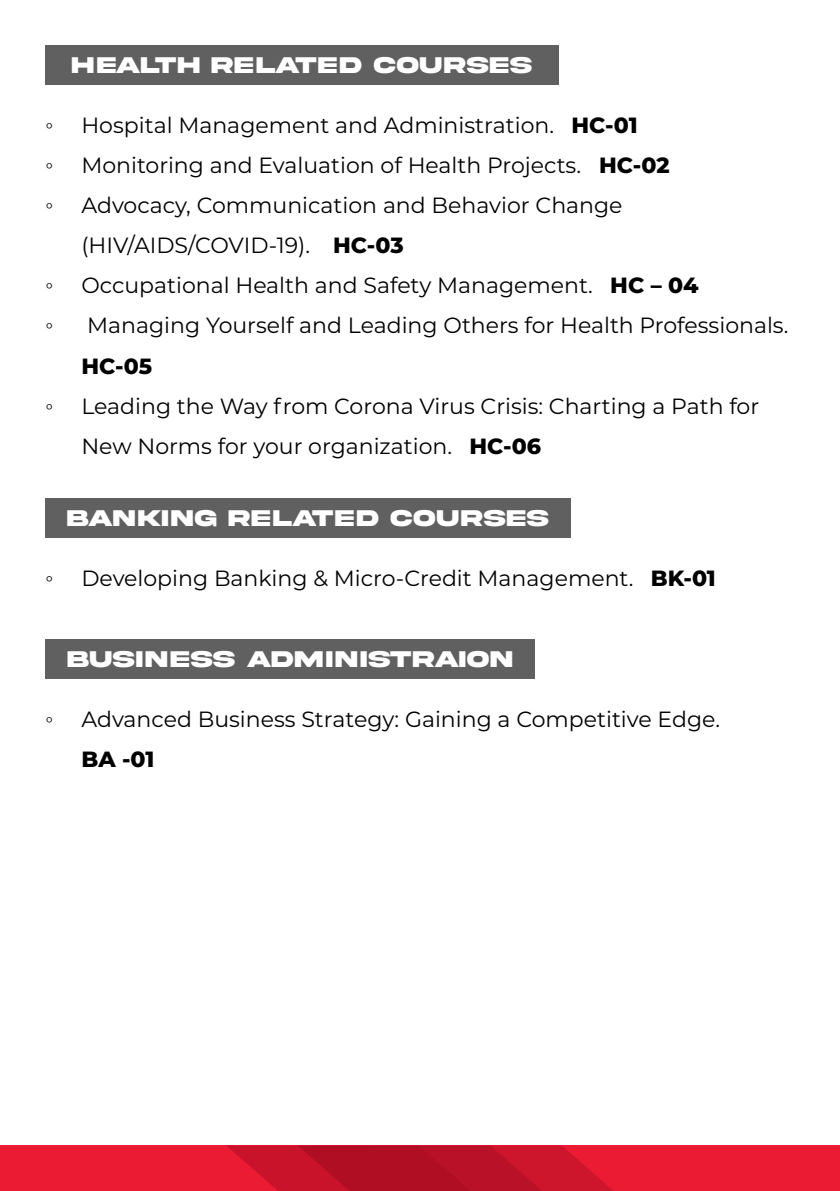
<style>
.page{position:relative;width:840px;height:1191px;background:#fff}
.page>*{position:absolute;margin:0;border:0;box-sizing:border-box;transform-origin:0 0}
.t1{font:700 24px "Akira Expanded Super";letter-spacing:.05em;color:#fff}
.t2{font:22px/40px "Montserrat";color:#000}
.t3{font:800 22px "Montserrat";color:#000}
.t4{font:22px "Times New Roman";color:#000}
.s1{font-weight:800}
</style>
<div class="page">
<div style="left:0;top:1145px;width:839px;height:46px;background:#ec1b34"></div>
<svg style="left:227px;top:1145px;width:386px;height:46px;background:#c31229"></svg>
<div style="left:45px;top:498px;width:525px;height:39px;background:#606060"></div>
<div style="left:45px;top:639px;width:489px;height:39px;background:#606060"></div>
<div style="left:45px;top:45px;width:513px;height:40px;background:#606060"></div>
<p class="t1" style="left:72px;top:54px;width:461px">HEALTH RELATED COURSES</p>
<p class="t4" style="left:45px;top:111px;width:9px">◦</p>
<p class="t2" style="left:81px;top:105px;width:557px">Hospital Management and Administration. <span class="s1">HC-01</span></p>
<p class="t4" style="left:45px;top:151px;width:9px">◦</p>
<p class="t2" style="left:81px;top:145px;width:589px">Monitoring and Evaluation of Health Projects. <span class="s1">HC-02</span></p>
<p class="t4" style="left:45px;top:191px;width:9px">◦</p>
<p class="t2" style="left:81px;top:185px;width:542px">Advocacy, Communication and Behavior Change (HIV/AIDS/COVID-19). <span class="s1">HC-03</span></p>
<p class="t4" style="left:45px;top:271px;width:9px">◦</p>
<p class="t2" style="left:81px;top:265px;width:618px">Occupational Health and Safety Management. <span class="s1">HC – 04</span></p>
<p class="t4" style="left:45px;top:311px;width:9px">◦</p>
<p class="t2" style="left:87px;top:305px;width:702px">Managing Yourself and Leading Others for Health Professionals.</p>
<p class="t3" style="left:81px;top:349px;width:72px">HC-05</p>
<p class="t4" style="left:45px;top:391px;width:9px">◦</p>
<p class="t2" style="left:81px;top:385px;width:679px">Leading the Way from Corona Virus Crisis: Charting a Path for<br>New Norms for your organization. <span class="s1">HC-06</span></p>
<p class="t1" style="left:67px;top:506px;width:482px">BANKING RELATED COURSES</p>
<p class="t4" style="left:45px;top:563px;width:9px">◦</p>
<p class="t2" style="left:81px;top:557px;width:635px">Developing Banking &amp; Micro-Credit Management. <span class="s1">BK-01</span></p>
<p class="t1" style="left:67px;top:647px;width:446px">BUSINESS ADMINISTRAION</p>
<p class="t4" style="left:45px;top:704px;width:9px">◦</p>
<p class="t2" style="left:81px;top:698px;width:640px">Advanced Business Strategy: Gaining a Competitive Edge.</p>
<p class="t3" style="left:81px;top:742px;width:74px">BA -01</p>
</div>
